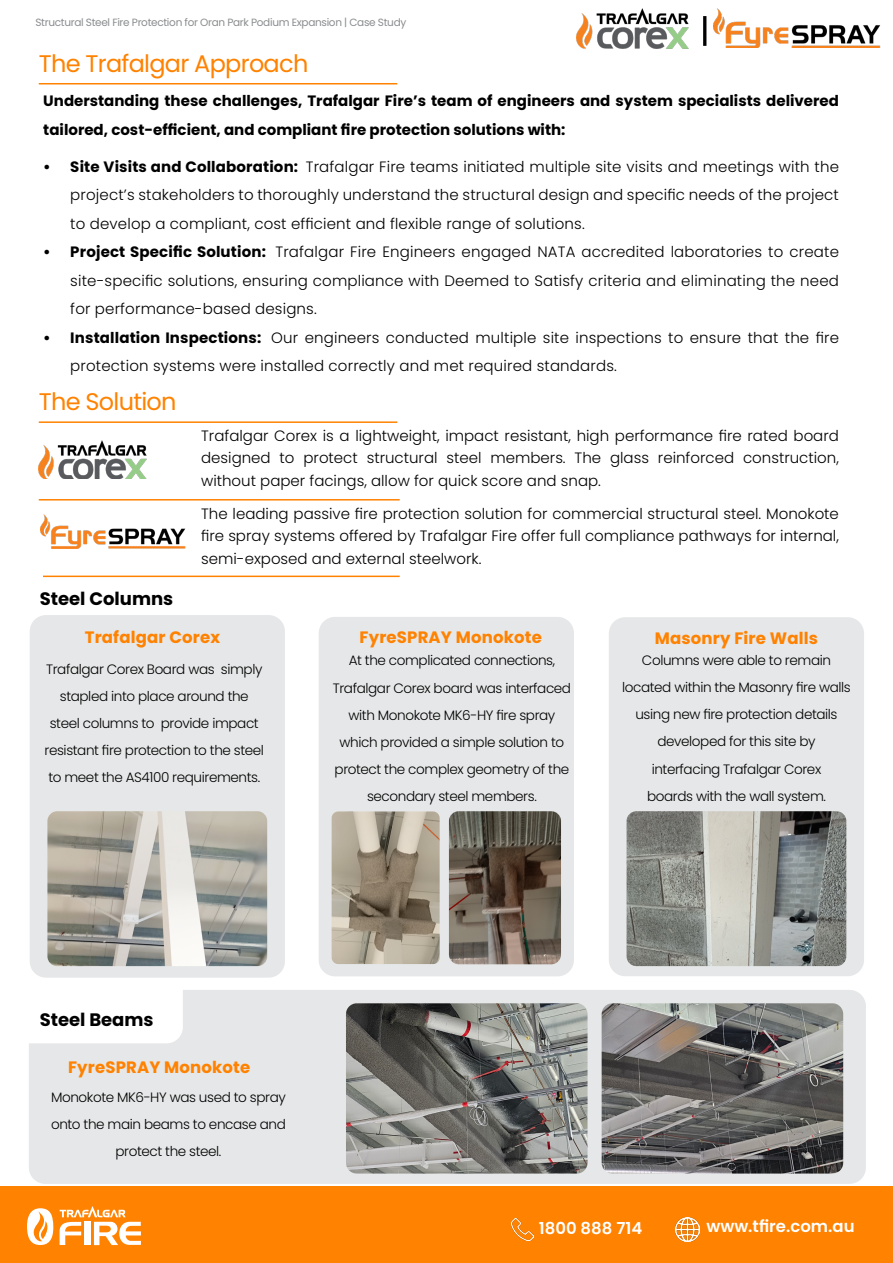
<style>
.page{position:relative;width:893px;height:1263px;background:#fff}
.page>*{position:absolute;margin:0;border:0;box-sizing:border-box;transform-origin:0 0}
.t1{font:24px "Poppins";letter-spacing:-.03em;color:#ff8200}
.t2{font:700 18px "Poppins";color:#000}
.t3{font:700 16.5px "Poppins";letter-spacing:.01em;color:#ff8200}
.t4{font:600 16.5px "Poppins";color:#fff}
.t5{font:300 15px/28.5px "Poppins";letter-spacing:.01em;color:#000;text-align:justify}
.t6{font:700 15px/28.5px "Poppins";color:#000}
.t7{font:300 13.65px/27.2px "Poppins";letter-spacing:-.03em;color:#000;text-align:center}
.t8{font:10.5px "Poppins";letter-spacing:-.03em;color:#8a8c8e}
.s1{font-weight:700}
</style>
<div class="page">
<hr style="left:39px;top:83px;width:358px;height:1px;background:#ff8200">
<div style="left:0;top:1187px;width:893px;height:76px;background:#ff8200"></div>
<img style="left:511px;top:1218px;width:23px;height:22px">
<img style="left:676px;top:1217px;width:24px;height:24px">
<svg style="left:27px;top:1208px;width:27px;height:37px"></svg>
<svg style="left:60px;top:1206px;width:81px;height:39px"></svg>
<hr style="left:39px;top:421px;width:358px;height:2px;background:#ff8200">
<div style="left:30px;top:615px;width:255px;height:363px;background:#e6e7e8;border-radius:16px"></div>
<img style="left:47px;top:811px;width:220px;height:155px">
<div style="left:609px;top:617px;width:255px;height:359px;background:#e6e7e8;border-radius:16px"></div>
<img style="left:627px;top:811px;width:219px;height:155px">
<div style="left:29px;top:990px;width:837px;height:194px;background:#e6e7e8;border-radius:16px"></div>
<div style="left:319px;top:617px;width:255px;height:359px;background:#e6e7e8;border-radius:16px"></div>
<img style="left:332px;top:811px;width:108px;height:153px">
<img style="left:449px;top:811px;width:112px;height:153px">
<img style="left:346px;top:1003px;width:241px;height:170px">
<img style="left:602px;top:1003px;width:241px;height:170px">
<img style="left:576px;top:8px;width:113px;height:40px">
<img style="left:713px;top:9px;width:167px;height:39px">
<hr style="left:703px;top:16px;width:3px;height:30px;background:#000">
<img style="left:39px;top:441px;width:108px;height:38px">
<img style="left:40px;top:514px;width:145px;height:34px">
<hr style="left:39px;top:499px;width:361px;height:1px;background:#ff8200">
<hr style="left:43px;top:576px;width:357px;height:1px;background:#ff8200">
<div style="left:29px;top:990px;width:154px;height:53px;background:#fff"></div>
<p class="t8" style="left:35px;top:16px;width:372px">Structural Steel Fire Protection for Oran Park Podium Expansion | Case Study</p>
<h1 class="t1" style="left:39px;top:49px;width:271px">The Trafalgar Approach</h1>
<p class="t6" style="left:43px;top:87px;width:797px">Understanding these challenges, Trafalgar Fire’s team of engineers and system specialists delivered tailored, cost-efficient, and compliant fire protection solutions with:</p>
<p class="t5" style="left:70px;top:152px;width:770px;text-indent:-27px"><span class="s1">• Site Visits and Collaboration:</span> Trafalgar Fire teams initiated multiple site visits and meetings with the project’s stakeholders to thoroughly understand the structural design and specific needs of the project to develop a compliant, cost efficient and flexible range of solutions.</p>
<p class="t5" style="left:70px;top:238px;width:770px;text-indent:-27px"><span class="s1">• Project Specific Solution:</span> Trafalgar Fire Engineers engaged NATA accredited laboratories to create site-specific solutions, ensuring compliance with Deemed to Satisfy criteria and eliminating the need for performance-based designs.</p>
<p class="t5" style="left:70px;top:323px;width:770px;text-indent:-27px"><span class="s1">• Installation Inspections:</span> Our engineers conducted multiple site inspections to ensure that the fire protection systems were installed correctly and met required standards.</p>
<h1 class="t1" style="left:39px;top:388px;width:139px">The Solution</h1>
<p class="t2" style="left:40px;top:589px;width:135px">Steel Columns</p>
<p class="t5" style="left:201px;top:424px;width:639px;line-height:22.5px">Trafalgar Corex is a lightweight, impact resistant, high performance fire rated board designed to protect structural steel members. The glass reinforced construction, without paper facings, allow for quick score and snap.</p>
<p class="t5" style="left:201px;top:502px;width:639px;line-height:22.5px">The leading passive fire protection solution for commercial structural steel. Monokote fire spray systems offered by Trafalgar Fire offer full compliance pathways for internal, semi-exposed and external steelwork.</p>
<p class="t3" style="left:85px;top:628px;width:137px">Trafalgar Corex</p>
<p class="t7" style="left:45px;top:655px;width:221px">Trafalgar Corex Board was simply stapled into place around the steel columns to provide impact resistant fire protection to the steel to meet the AS4100 requirements.</p>
<p class="t3" style="left:360px;top:628px;width:184px">FyreSPRAY Monokote</p>
<p class="t7" style="left:333px;top:647px;width:240px">At the complicated connections, Trafalgar Corex board was interfaced with Monokote MK6-HY fire spray which provided a simple solution to protect the complex geometry of the secondary steel members.</p>
<p class="t3" style="left:655px;top:629px;width:165px">Masonry Fire Walls</p>
<p class="t7" style="left:622px;top:646px;width:230px">Columns were able to remain located within the Masonry fire walls using new fire protection details developed for this site by interfacing Trafalgar Corex<br>boards with the wall system.</p>
<p class="t2" style="left:44px;top:1000px;width:115px">Steel Beams</p>
<p class="t2" style="left:40px;top:1009px;width:115px">Steel Beams</p>
<p class="t3" style="left:68px;top:1058px;width:184px">FyreSPRAY Monokote</p>
<p class="t7" style="left:51px;top:1084px;width:236px">Monokote MK6-HY was used to spray onto the main beams to encase and protect the steel.</p>
<p class="t4" style="left:539px;top:1218px;width:105px">1800 888 714</p>
<p class="t4" style="left:706px;top:1217px;width:150px">www.tfire.com.au</p>
</div>
